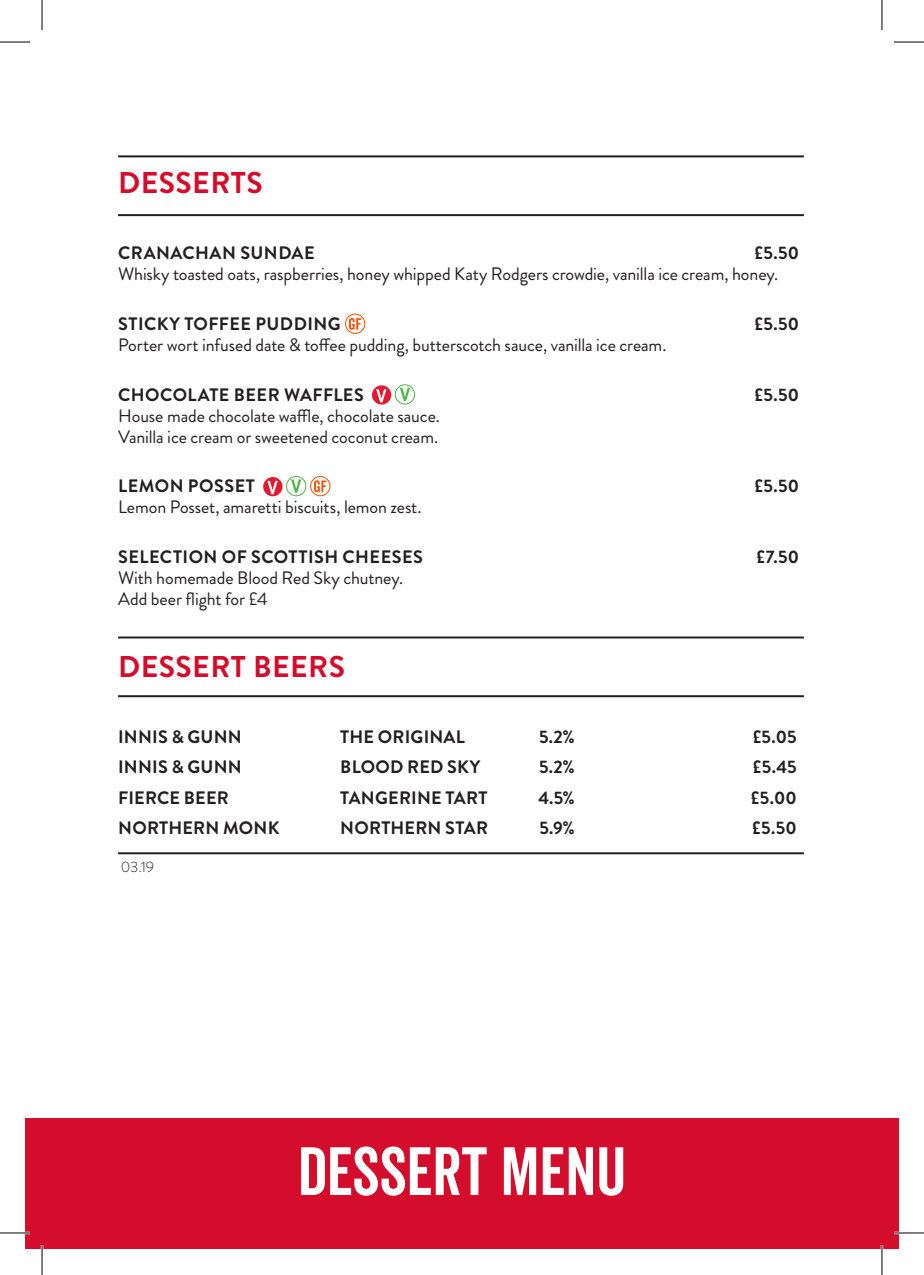
<style>
.page{position:relative;width:924px;height:1275px;background:#fff}
.page>*{position:absolute;margin:0;border:0;box-sizing:border-box;transform-origin:0 0}
.t1{font:66px "Veneer Clean";color:#fff}
._00_Head{font:700 30px "Brandon Grotesque";letter-spacing:.015em;color:#d30d2b}
._00_Body{font:18px/21px "Brandon Grotesque";letter-spacing:-.005em;color:#231f20}
._00_Body-2{font:700 18px "Brandon Grotesque";letter-spacing:.01em;color:#231f20}
._00_Head-2{font:700 18px "Brandon Grotesque";letter-spacing:.025em;color:#231f20}
.SMALL_PRINT_PARA{font:300 15px "Brandon Grotesque";color:#231f20}
</style>
<div class="page">
<div style="left:345px;top:314px;width:20px;height:20px;border:1px solid #ff4c00;border-radius:50%"></div>
<svg style="left:349px;top:318px;width:12px;height:12px"></svg>
<svg style="left:372px;top:385px;width:19px;height:19px"></svg>
<div style="left:394px;top:384px;width:21px;height:20px;border:1px solid #4cb848;border-radius:50%"></div>
<svg style="left:400px;top:388px;width:10px;height:13px"></svg>
<svg style="left:263px;top:477px;width:19px;height:19px"></svg>
<div style="left:286px;top:476px;width:20px;height:20px;border:1px solid #4cb848;border-radius:50%"></div>
<svg style="left:291px;top:479px;width:10px;height:14px"></svg>
<div style="left:310px;top:476px;width:20px;height:20px;border:1px solid #ff4c00;border-radius:50%"></div>
<svg style="left:314px;top:480px;width:12px;height:12px"></svg>
<hr style="left:118px;top:636px;width:685px;height:2px;background:#231f20">
<hr style="left:118px;top:695px;width:685px;height:2px;background:#231f20">
<hr style="left:118px;top:155px;width:685px;height:2px;background:#231f20">
<hr style="left:118px;top:214px;width:685px;height:2px;background:#231f20">
<hr style="left:118px;top:852px;width:685px;height:2px;background:#231f20">
<div style="left:25px;top:1118px;width:873px;height:130px;background:#d30d2b"></div>
<hr style="left:0;top:1231px;width:30px;height:3px;background:#fff">
<hr style="left:893px;top:1231px;width:30px;height:3px;background:#fff">
<hr style="left:41px;top:1245px;width:2px;height:30px;background:#fff">
<hr style="left:880px;top:1245px;width:2px;height:30px;background:#fff">
<hr style="left:0;top:42px;width:30px;height:1px;background:#000">
<hr style="left:893px;top:42px;width:30px;height:1px;background:#000">
<hr style="left:0;top:1232px;width:30px;height:1px;background:#000">
<hr style="left:893px;top:1232px;width:30px;height:1px;background:#000">
<hr style="left:42px;top:0;width:1px;height:30px;background:#000">
<hr style="left:42px;top:1245px;width:1px;height:30px;background:#000">
<hr style="left:881px;top:0;width:1px;height:30px;background:#000">
<hr style="left:881px;top:1245px;width:1px;height:30px;background:#000">
<p class="_00_Head" style="left:118px;top:162px;width:146px">DESSERTS</p>
<p class="_00_Head-2" style="left:118px;top:240px;width:198px">CRANACHAN SUNDAE</p>
<p class="_00_Head-2" style="left:754px;top:240px;width:46px">£5.50</p>
<p class="_00_Body" style="left:118px;top:264px;width:661px">Whisky toasted oats, raspberries, honey whipped Katy Rodgers crowdie, vanilla ice cream, honey.</p>
<p class="_00_Head-2" style="left:118px;top:311px;width:224px">STICKY TOFFEE PUDDING</p>
<p class="_00_Head-2" style="left:754px;top:311px;width:46px">£5.50</p>
<p class="_00_Body" style="left:118px;top:334px;width:549px">Porter wort infused date &amp; toffee pudding, butterscotch sauce, vanilla ice cream.</p>
<p class="_00_Head-2" style="left:118px;top:382px;width:247px">CHOCOLATE BEER WAFFLES</p>
<p class="_00_Head-2" style="left:754px;top:382px;width:46px">£5.50</p>
<p class="_00_Body" style="left:118px;top:405px;width:323px">House made chocolate waffle, chocolate sauce.<br>Vanilla ice cream or sweetened coconut cream.</p>
<p class="_00_Head-2" style="left:118px;top:473px;width:138px">LEMON POSSET</p>
<p class="_00_Head-2" style="left:754px;top:473px;width:46px">£5.50</p>
<p class="_00_Body" style="left:118px;top:497px;width:305px">Lemon Posset, amaretti biscuits, lemon zest.</p>
<p class="_00_Head-2" style="left:118px;top:544px;width:306px">SELECTION OF SCOTTISH CHEESES</p>
<p class="_00_Head-2" style="left:756px;top:544px;width:44px">£7.50</p>
<p class="_00_Body" style="left:118px;top:567px;width:286px">With homemade Blood Red Sky chutney.<br>Add beer flight for £4</p>
<p class="_00_Head" style="left:118px;top:645px;width:228px">DESSERT BEERS</p>
<p class="_00_Body-2" style="left:118px;top:724px;width:125px">INNIS &amp; GUNN</p>
<p class="_00_Body-2" style="left:340px;top:724px;width:126px">THE ORIGINAL</p>
<p class="_00_Body-2" style="left:539px;top:724px;width:37px">5.2%</p>
<p class="_00_Body-2" style="left:752px;top:724px;width:46px">£5.05</p>
<p class="_00_Body-2" style="left:118px;top:754px;width:125px">INNIS &amp; GUNN</p>
<p class="_00_Body-2" style="left:340px;top:754px;width:141px">BLOOD RED SKY</p>
<p class="_00_Body-2" style="left:539px;top:754px;width:37px">5.2%</p>
<p class="_00_Body-2" style="left:752px;top:754px;width:45px">£5.45</p>
<p class="_00_Body-2" style="left:118px;top:785px;width:112px">FIERCE BEER</p>
<p class="_00_Body-2" style="left:340px;top:785px;width:148px">TANGERINE TART</p>
<p class="_00_Body-2" style="left:538px;top:785px;width:38px">4.5%</p>
<p class="_00_Body-2" style="left:750px;top:785px;width:47px">£5.00</p>
<p class="_00_Body-2" style="left:118px;top:815px;width:163px">NORTHERN MONK</p>
<p class="_00_Body-2" style="left:340px;top:815px;width:149px">NORTHERN STAR</p>
<p class="_00_Body-2" style="left:539px;top:815px;width:37px">5.9%</p>
<p class="_00_Body-2" style="left:751px;top:815px;width:46px">£5.50</p>
<p class="SMALL_PRINT_PARA" style="left:121px;top:856px;width:35px">03.19</p>
<p class="t1" style="left:297px;top:1131px;width:330px">DESSERT MENU</p>
</div>
